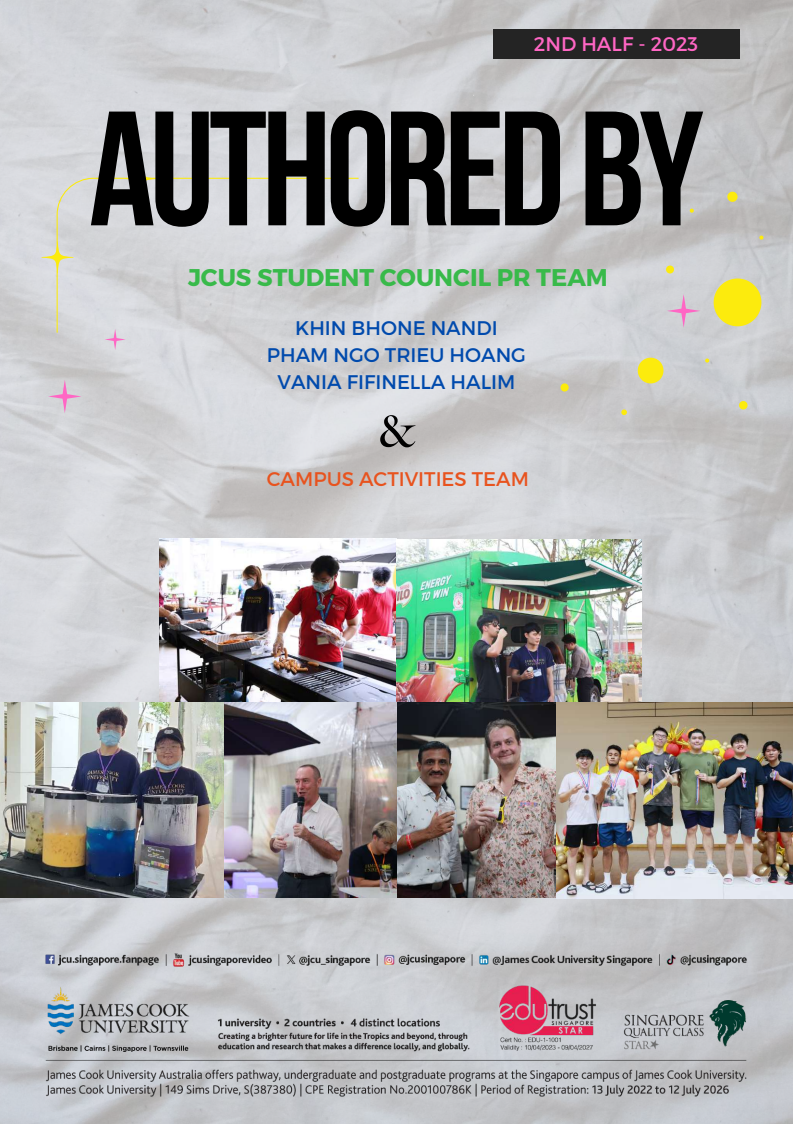
<style>
.page{position:relative;width:793px;height:1124px;background:#fff}
.page>*{position:absolute;margin:0;border:0;box-sizing:border-box;transform-origin:0 0}
.t1{font:162.4px "Bebas Neue Cyrillic";letter-spacing:-.035em;color:#000}
.t2{font:700 24.1px "Montserrat";color:#38ba4a}
.t3{font:19.7px/27px "Montserrat";color:#004aad;text-align:center}
.t4{font:19.7px "Montserrat";color:#e8531e}
.t5{font:19.7px "Montserrat";color:#ff66c4}
</style>
<div class="page">
<img style="left:0;top:0;width:793px;height:702px">
<div style="left:492px;top:30px;width:247px;height:29px;background:#242424"></div>
<svg style="left:42px;top:241px;width:15px;height:32px"></svg>
<svg style="left:125px;top:163px;width:32px;height:15px"></svg>
<svg style="left:57px;top:178px;width:302px;height:155px;background:#d4d5d7"></svg>
<svg style="left:48px;top:379px;width:34px;height:34px"></svg>
<svg style="left:105px;top:329px;width:21px;height:21px"></svg>
<svg style="left:709px;top:274px;width:57px;height:57px;background:#e6de65"></svg>
<svg style="left:636px;top:356px;width:29px;height:29px"></svg>
<svg style="left:726px;top:190px;width:13px;height:13px"></svg>
<svg style="left:560px;top:383px;width:9px;height:8px"></svg>
<svg style="left:738px;top:400px;width:10px;height:10px"></svg>
<svg style="left:690px;top:209px;width:4px;height:4px"></svg>
<svg style="left:705px;top:358px;width:4px;height:4px"></svg>
<svg style="left:759px;top:235px;width:4px;height:5px"></svg>
<svg style="left:666px;top:265px;width:8px;height:8px"></svg>
<svg style="left:621px;top:409px;width:6px;height:6px"></svg>
<svg style="left:667px;top:294px;width:33px;height:34px"></svg>
<svg style="left:380px;top:415px;width:35px;height:32px"></svg>
<img style="left:160px;top:539px;width:481px;height:163px">
<img style="left:397px;top:702px;width:159px;height:107px">
<img style="left:0;top:702px;width:397px;height:107px">
<img style="left:556px;top:702px;width:237px;height:107px">
<img style="left:0;top:809px;width:793px;height:314px">
<p class="t5" style="left:534px;top:31px;width:166px">2ND HALF - 2023</p>
<h1 class="t1" style="left:89px;top:103px;width:616px">AUTHOREDBY</h1>
<p class="t2" style="left:188px;top:261px;width:421px">JCUS STUDENT COUNCIL PR TEAM</p>
<p class="t3" style="left:267px;top:314px;width:261px">KHIN BHONE NANDI<br>PHAM NGO TRIEU HOANG<br>VANIA FIFINELLA HALIM</p>
<p class="t4" style="left:267px;top:466px;width:264px">CAMPUS ACTIVITIES TEAM</p>
</div>
